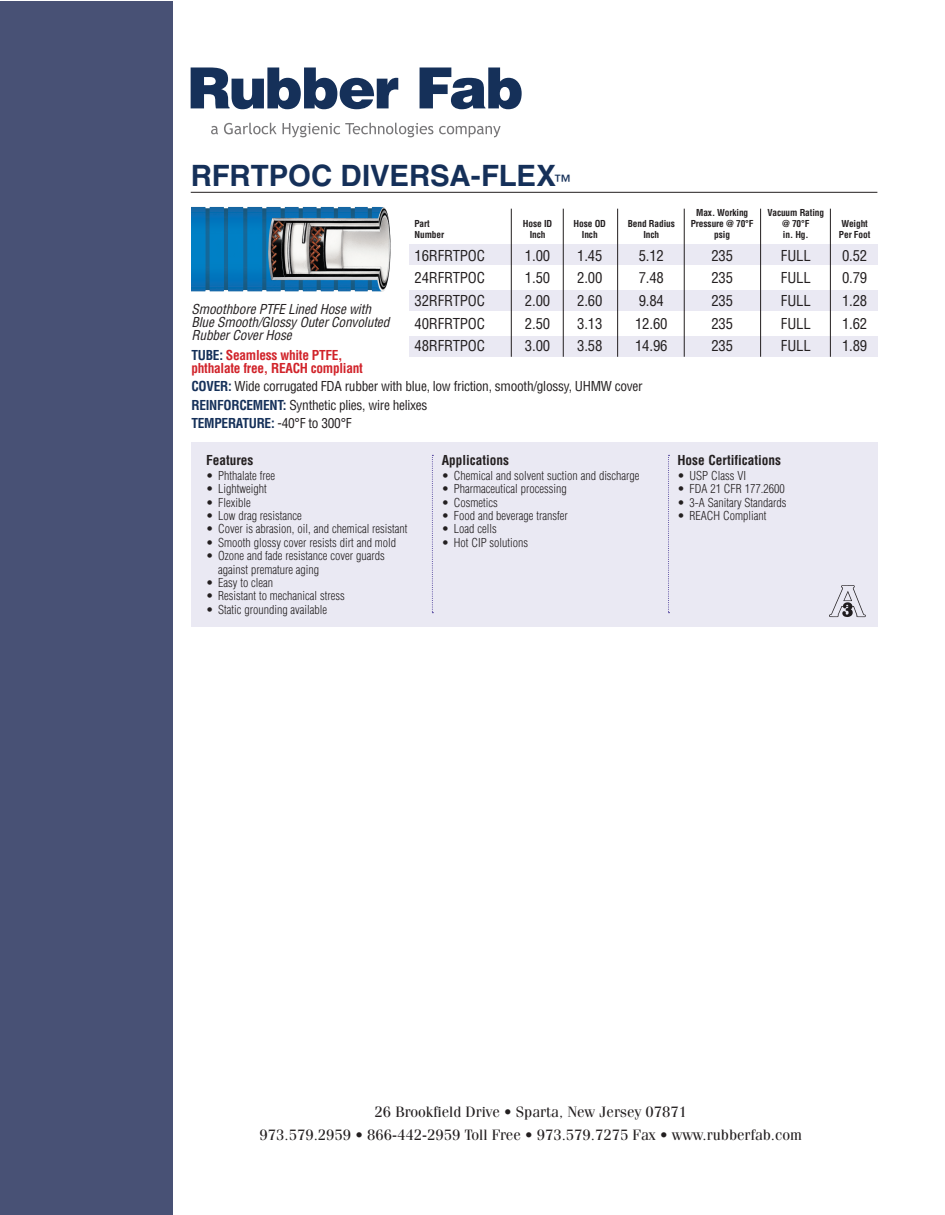
<style>
.page{position:relative;width:945px;height:1215px;background:#fff}
.page>*{position:absolute;margin:0;border:0;box-sizing:border-box;transform-origin:0 0}
._2_hose_name{font:700 29.4px "Helvetica LT Std";letter-spacing:-.005em;color:#153059}
.t1{font:15px "Fenice Std";color:#231f20}
.t2{font:condensed 14.7px "Helvetica LT Std";letter-spacing:-.01em;color:#231f20}
._2_hose_detail{font:condensed 13.35px "Helvetica LT Std";letter-spacing:-.02em;color:#231f20}
._2_hose_description{font:italic condensed 13.35px/13.4px "Helvetica LT Std";letter-spacing:-.01em;color:#231f20}
._2_hose_detail-2{font:700 condensed 13.35px/13.4px "Helvetica LT Std";letter-spacing:-.02em;color:#d1232a}
._2_list_bold{font:700 condensed 13.35px "Helvetica LT Std";color:#231f20}
._2_hose_detail-3{font:700 condensed 13.35px "Helvetica LT Std";letter-spacing:-.02em;color:#153059}
._2_list{font:300 condensed 12px/13.4px "Helvetica LT Std";color:#231f20}
.t3{font:700 condensed 9.3px "Helvetica LT Std";letter-spacing:-.01em;color:#231f20}
.s1{font-weight:400;font-size:17.1px}
.s2{color:#153059}
.s3{font-weight:700;color:#153059}
.s4{font-weight:400;color:#231f20}
</style>
<div class="page">
<div style="left:1px;top:1px;width:172px;height:1214px;background:#485175"></div>
<svg style="left:191px;top:68px;width:207px;height:41px"></svg>
<svg style="left:420px;top:68px;width:102px;height:41px"></svg>
<svg style="left:211px;top:126px;width:7px;height:8px"></svg>
<svg style="left:224px;top:123px;width:53px;height:11px"></svg>
<svg style="left:283px;top:123px;width:150px;height:14px"></svg>
<svg style="left:439px;top:126px;width:62px;height:11px"></svg>
<div style="left:409px;top:245px;width:468px;height:20px;background:#eae9f3"></div>
<div style="left:409px;top:290px;width:468px;height:21px;background:#eae9f3"></div>
<div style="left:409px;top:336px;width:468px;height:21px;background:#eae9f3"></div>
<hr style="left:563px;top:209px;width:1px;height:148px;background:#231f20">
<hr style="left:511px;top:209px;width:1px;height:148px;background:#231f20">
<hr style="left:617px;top:209px;width:1px;height:148px;background:#231f20">
<hr style="left:684px;top:209px;width:1px;height:148px;background:#231f20">
<hr style="left:760px;top:209px;width:1px;height:148px;background:#231f20">
<hr style="left:830px;top:209px;width:1px;height:148px;background:#231f20">
<div style="left:191px;top:442px;width:686px;height:184px;background:#eae9f3"></div>
<hr style="left:191px;top:192px;width:686px;height:1px;background:#231f20">
<img style="left:191px;top:206px;width:200px;height:86px">
<svg style="left:432px;top:455px;width:1px;height:158px"></svg>
<svg style="left:668px;top:455px;width:2px;height:158px"></svg>
<img style="left:829px;top:585px;width:37px;height:32px">
<p class="_2_hose_name" style="left:191px;top:158px;width:382px">RFRTPOC DIVERSA-FLEX<span class="s1">™</span></p>
<p class="t3" style="left:696px;top:207px;width:54px">Max. Working</p>
<p class="t3" style="left:767px;top:207px;width:58px">Vacuum Rating</p>
<p class="t3" style="left:414px;top:218px;width:17px">Part</p>
<p class="t3" style="left:523px;top:218px;width:31px">Hose ID</p>
<p class="t3" style="left:574px;top:218px;width:34px">Hose OD</p>
<p class="t3" style="left:628px;top:218px;width:49px">Bend Radius</p>
<p class="t3" style="left:691px;top:218px;width:64px">Pressure @ 70°F</p>
<p class="t3" style="left:782px;top:218px;width:29px">@ 70°F</p>
<p class="t3" style="left:841px;top:218px;width:28px">Weight</p>
<p class="t3" style="left:414px;top:229px;width:31px">Number</p>
<p class="t3" style="left:530px;top:229px;width:17px">Inch</p>
<p class="t3" style="left:582px;top:229px;width:17px">Inch</p>
<p class="t3" style="left:643px;top:229px;width:17px">Inch</p>
<p class="t3" style="left:714px;top:229px;width:17px">psig</p>
<p class="t3" style="left:783px;top:229px;width:27px">in. Hg.</p>
<p class="t3" style="left:839px;top:229px;width:33px">Per Foot</p>
<p class="t2" style="left:414px;top:246px;width:72px">16RFRTPOC</p>
<p class="t2" style="left:525px;top:246px;width:27px">1.00</p>
<p class="t2" style="left:577px;top:246px;width:27px">1.45</p>
<p class="t2" style="left:639px;top:246px;width:27px">5.12</p>
<p class="t2" style="left:711px;top:246px;width:23px">235</p>
<p class="t2" style="left:781px;top:246px;width:31px">FULL</p>
<p class="t2" style="left:842px;top:246px;width:27px">0.52</p>
<p class="t2" style="left:414px;top:269px;width:72px">24RFRTPOC</p>
<p class="t2" style="left:525px;top:269px;width:27px">1.50</p>
<p class="t2" style="left:577px;top:269px;width:27px">2.00</p>
<p class="t2" style="left:639px;top:269px;width:27px">7.48</p>
<p class="t2" style="left:711px;top:269px;width:23px">235</p>
<p class="t2" style="left:781px;top:269px;width:31px">FULL</p>
<p class="t2" style="left:842px;top:269px;width:27px">0.79</p>
<p class="t2" style="left:414px;top:291px;width:72px">32RFRTPOC</p>
<p class="t2" style="left:525px;top:291px;width:27px">2.00</p>
<p class="t2" style="left:577px;top:291px;width:27px">2.60</p>
<p class="t2" style="left:639px;top:291px;width:27px">9.84</p>
<p class="t2" style="left:711px;top:291px;width:23px">235</p>
<p class="t2" style="left:781px;top:291px;width:31px">FULL</p>
<p class="t2" style="left:842px;top:291px;width:27px">1.28</p>
<p class="t2" style="left:414px;top:314px;width:72px">40RFRTPOC</p>
<p class="t2" style="left:525px;top:314px;width:27px">2.50</p>
<p class="t2" style="left:577px;top:314px;width:27px">3.13</p>
<p class="t2" style="left:635px;top:314px;width:34px">12.60</p>
<p class="t2" style="left:711px;top:314px;width:23px">235</p>
<p class="t2" style="left:781px;top:314px;width:31px">FULL</p>
<p class="t2" style="left:842px;top:314px;width:27px">1.62</p>
<p class="t2" style="left:414px;top:337px;width:72px">48RFRTPOC</p>
<p class="t2" style="left:525px;top:337px;width:27px">3.00</p>
<p class="t2" style="left:577px;top:337px;width:27px">3.58</p>
<p class="t2" style="left:635px;top:337px;width:34px">14.96</p>
<p class="t2" style="left:711px;top:337px;width:23px">235</p>
<p class="t2" style="left:781px;top:337px;width:31px">FULL</p>
<p class="t2" style="left:842px;top:337px;width:27px">1.89</p>
<p class="_2_hose_description" style="left:191px;top:302px;width:199px">Smoothbore PTFE Lined Hose with<br>Blue Smooth/Glossy Outer Convoluted<br>Rubber Cover Hose</p>
<p class="_2_hose_detail-2" style="left:191px;top:348px;width:173px"><span class="s2">TUBE:</span> Seamless white PTFE, phthalate free, REACH compliant</p>
<p class="_2_hose_detail" style="left:191px;top:378px;width:453px"><span class="s3">COVER:</span> Wide corrugated FDA rubber with blue, low friction, smooth/glossy, UHMW cover</p>
<p class="_2_hose_detail" style="left:191px;top:396px;width:238px"><span class="s3">REINFORCEMENT:</span> Synthetic plies, wire helixes</p>
<p class="_2_hose_detail-3" style="left:191px;top:414px;width:162px">TEMPERATURE: <span class="s4">-40°F to 300°F</span></p>
<p class="_2_list_bold" style="left:206px;top:451px;width:49px">Features</p>
<p class="_2_list" style="left:206px;top:469px;width:70px">• Phthalate free</p>
<p class="_2_list" style="left:206px;top:482px;width:62px">• Lightweight</p>
<p class="_2_list" style="left:206px;top:496px;width:46px">• Flexible</p>
<p class="_2_list" style="left:206px;top:509px;width:97px">• Low drag resistance</p>
<p class="_2_list" style="left:206px;top:522px;width:203px">• Cover is abrasion, oil, and chemical resistant</p>
<p class="_2_list" style="left:206px;top:536px;width:192px">• Smooth glossy cover resists dirt and mold</p>
<p class="_2_list" style="left:218px;top:549px;width:168px;text-indent:-12px">• Ozone and fade resistance cover guards against premature aging</p>
<p class="_2_list" style="left:206px;top:576px;width:69px">• Easy to clean</p>
<p class="_2_list" style="left:206px;top:589px;width:140px">• Resistant to mechanical stress</p>
<p class="_2_list" style="left:206px;top:603px;width:123px">• Static grounding available</p>
<p class="_2_list_bold" style="left:442px;top:451px;width:69px">Applications</p>
<p class="_2_list" style="left:442px;top:469px;width:199px">• Chemical and solvent suction and discharge</p>
<p class="_2_list" style="left:442px;top:482px;width:126px">• Pharmaceutical processing</p>
<p class="_2_list" style="left:442px;top:496px;width:58px">• Cosmetics</p>
<p class="_2_list" style="left:442px;top:509px;width:128px">• Food and beverage transfer</p>
<p class="_2_list" style="left:442px;top:522px;width:56px">• Load cells</p>
<p class="_2_list" style="left:442px;top:536px;width:88px">• Hot CIP solutions</p>
<p class="_2_list_bold" style="left:677px;top:451px;width:105px">Hose Certifications</p>
<p class="_2_list" style="left:677px;top:469px;width:70px">• USP Class VI</p>
<p class="_2_list" style="left:677px;top:482px;width:109px">• FDA 21 CFR 177.2600</p>
<p class="_2_list" style="left:677px;top:496px;width:111px">• 3-A Sanitary Standards</p>
<p class="_2_list" style="left:677px;top:509px;width:90px">• REACH Compliant</p>
<p class="t1" style="left:375px;top:1103px;width:314px">26 Brookfield Drive • Sparta, New Jersey 07871</p>
<p class="t1" style="left:260px;top:1126px;width:544px">973.579.2959 • 866-442-2959 Toll Free • 973.579.7275 Fax • www.rubberfab.com</p>
</div>
